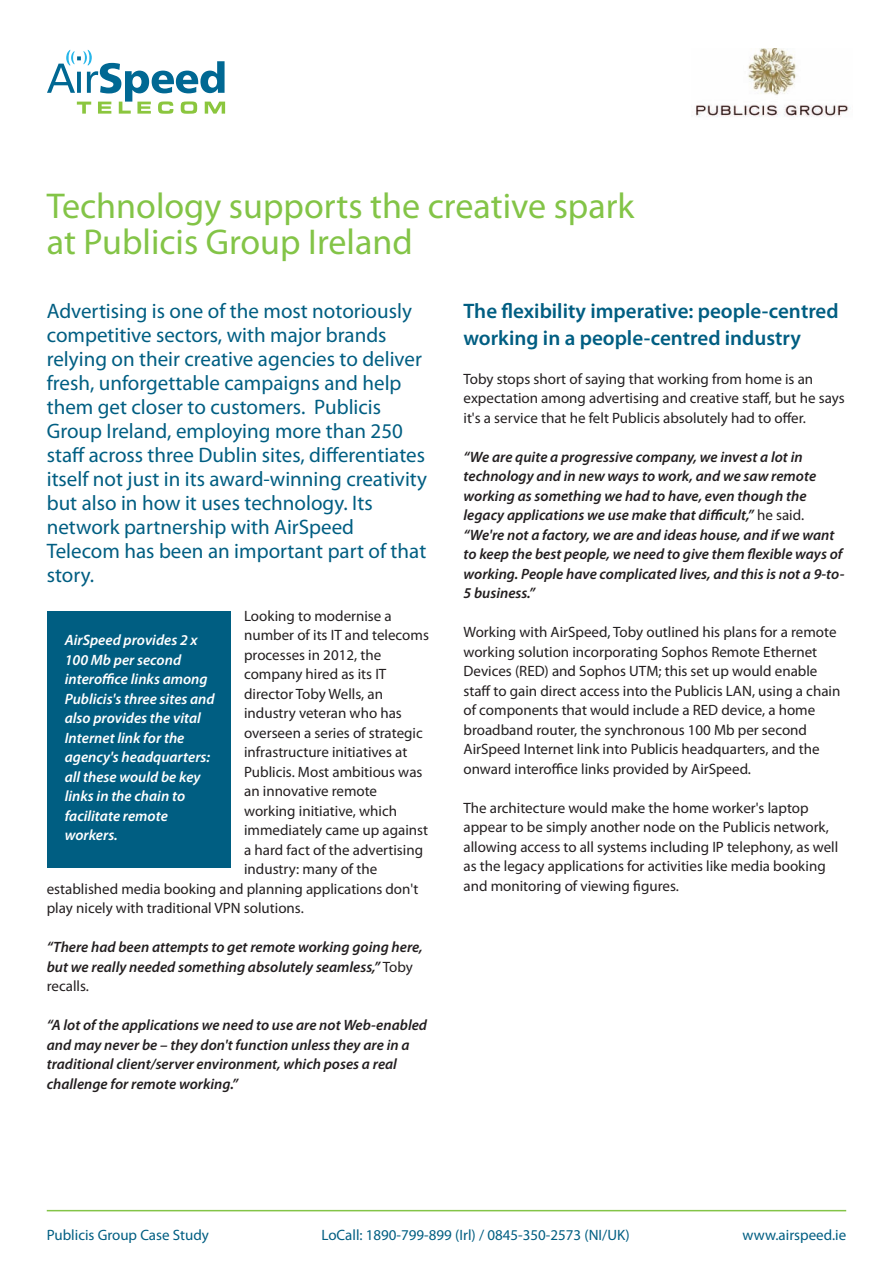
<style>
.page{position:relative;width:893px;height:1263px;background:#fff}
.page>*{position:absolute;margin:0;border:0;box-sizing:border-box;transform-origin:0 0}
.t1{font:36px/36px "Myriad Pro";color:#83c447}
.t2{font:21px/24px "Myriad Pro";color:#005e82}
.t3{font:600 21px/27px "Myriad Pro";color:#005e82}
.t4{font:15px/19.5px "Myriad Pro";color:#231f20}
.t5{font:italic 600 15px/19.5px "Myriad Pro";color:#231f20}
.t6{font:italic 600 15px/19.5px "Myriad Pro";color:#fff}
.t7{font:15px "Myriad Pro";color:#005e82}
.s1{font-weight:400;font-style:normal}
</style>
<div class="page">
<svg style="left:47px;top:50px;width:178px;height:64px"></svg>
<img style="left:696px;top:48px;width:153px;height:69px">
<hr style="left:47px;top:1210px;width:799px;height:1px;background:#83c447">
<div style="left:47px;top:612px;width:184px;height:256px;background:#005e82"></div>
<h1 class="t1" style="left:47px;top:191px;width:589px">Technology supports the creative spark at Publicis Group Ireland</h1>
<p class="t2" style="left:47px;top:300px;width:382px">Advertising is one of the most notoriously competitive sectors, with major brands relying on their creative agencies to deliver fresh, unforgettable campaigns and help them get closer to customers. Publicis Group Ireland, employing more than 250 staff across three Dublin sites, differentiates itself not just in its award-winning creativity but also in how it uses technology. Its network partnership with AirSpeed Telecom has been an important part of that story.</p>
<p class="t4" style="left:244px;top:607px;width:149px">Looking to modernise a</p>
<p class="t4" style="left:244px;top:627px;width:186px">number of its IT and telecoms</p>
<p class="t4" style="left:244px;top:646px;width:139px">processes in 2012, the</p>
<p class="t4" style="left:244px;top:666px;width:144px">company hired as its IT</p>
<p class="t4" style="left:244px;top:685px;width:140px">director Toby Wells, an</p>
<p class="t4" style="left:244px;top:705px;width:159px">industry veteran who has</p>
<p class="t4" style="left:244px;top:724px;width:180px">overseen a series of strategic</p>
<p class="t4" style="left:244px;top:744px;width:165px">infrastructure initiatives at</p>
<p class="t4" style="left:244px;top:763px;width:180px">Publicis. Most ambitious was</p>
<p class="t4" style="left:244px;top:783px;width:135px">an innovative remote</p>
<p class="t4" style="left:244px;top:802px;width:154px">working initiative, which</p>
<p class="t4" style="left:244px;top:822px;width:186px">immediately came up against</p>
<p class="t4" style="left:244px;top:841px;width:180px">a hard fact of the advertising</p>
<p class="t4" style="left:244px;top:861px;width:135px">industry: many of the</p>
<p class="t4" style="left:47px;top:880px;width:373px">established media booking and planning applications don't</p>
<p class="t4" style="left:47px;top:900px;width:258px">play nicely with traditional VPN solutions.</p>
<p class="t5" style="left:47px;top:939px;width:377px">“There had been attempts to get remote working going here, but we really needed something absolutely seamless,” <span class="s1">Toby recalls.</span></p>
<p class="t5" style="left:47px;top:1017px;width:382px">“A lot of the applications we need to use are not Web-enabled and may never be – they don't function unless they are in a traditional client/server environment, which poses a real challenge for remote working.”</p>
<p class="t6" style="left:65px;top:632px;width:151px">AirSpeed provides 2 x<br>100 Mb per second interoffice links among<br>Publicis's three sites and also provides the vital<br>Internet link for the agency's headquarters: all these would be key links in the chain to facilitate remote workers.</p>
<h2 class="t3" style="left:463px;top:299px;width:377px">The flexibility imperative: people-centred working in a people-centred industry</h2>
<p class="t4" style="left:463px;top:370px;width:383px">Toby stops short of saying that working from home is an expectation among advertising and creative staff, but he says it's a service that he felt Publicis absolutely had to offer.</p>
<p class="t5" style="left:463px;top:448px;width:382px">“We are quite a progressive company, we invest a lot in technology and in new ways to work, and we saw remote working as something we had to have, even though the legacy applications we use make that difficult,” <span class="s1">he said. </span>“We're not a factory, we are and ideas house, and if we want to keep the best people, we need to give them flexible ways of working. People have complicated lives, and this is not a 9-to-5 business.”</p>
<p class="t4" style="left:463px;top:624px;width:378px">Working with AirSpeed, Toby outlined his plans for a remote working solution incorporating Sophos Remote Ethernet Devices (RED) and Sophos UTM; this set up would enable staff to gain direct access into the Publicis LAN, using a chain of components that would include a RED device, a home broadband router, the synchronous 100 Mb per second AirSpeed Internet link into Publicis headquarters, and the onward interoffice links provided by AirSpeed.</p>
<p class="t4" style="left:463px;top:799px;width:376px">The architecture would make the home worker's laptop appear to be simply another node on the Publicis network, allowing access to all systems including IP telephony, as well as the legacy applications for activities like media booking and monitoring of viewing figures.</p>
<p class="t7" style="left:47px;top:1229px;width:164px">Publicis Group Case Study</p>
<p class="t7" style="left:743px;top:1229px;width:105px">www.airspeed.ie</p>
<p class="t7" style="left:321px;top:1229px;width:310px">LoCall: 1890-799-899 (Irl) / 0845-350-2573 (NI/UK)</p>
</div>
